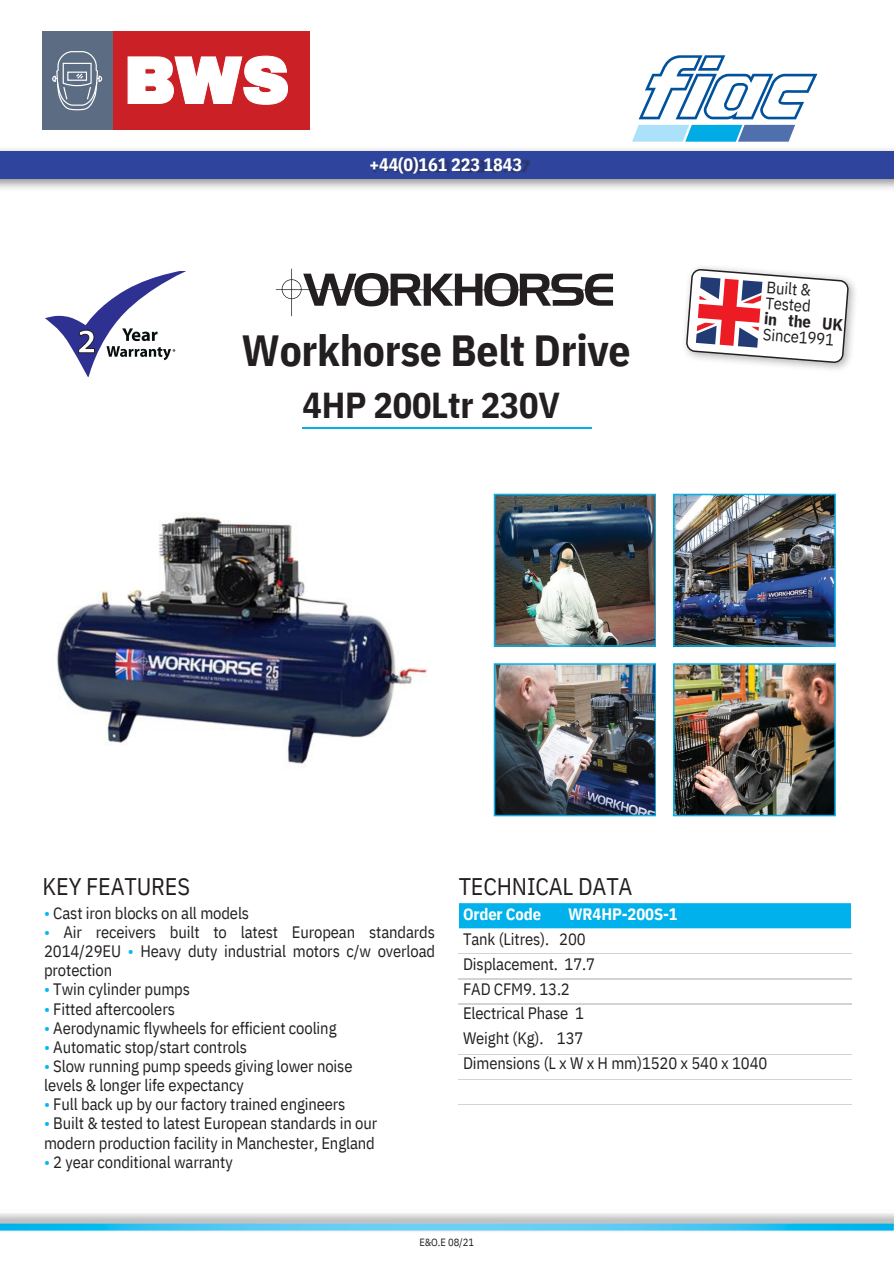
<style>
.page{position:relative;width:894px;height:1264px;background:#fff}
.page>*{position:absolute;margin:0;border:0;box-sizing:border-box;transform-origin:0 0}
.t1{font:700 43.5px "IBM Plex Sans Cond";letter-spacing:-.005em;color:#231f20}
.t2{font:700 36px "IBM Plex Sans Cond";letter-spacing:-.005em;color:#231f20}
.t3{font:24px "IBM Plex Sans Cond";letter-spacing:-.005em;color:#231f20}
.t4{font:700 18px "IBM Plex Sans Cond";letter-spacing:-.005em;color:#fff}
.t5{font:16.5px/24.8px "IBM Plex Sans Cond";letter-spacing:-.005em;color:#231f20}
.t6{font:700 16.5px "IBM Plex Sans Cond";letter-spacing:-.005em;color:#fff}
.t7{font:700 16.5px "IBM Plex Sans Cond";color:#231f20}
.t8{font:10.5px "IBM Plex Sans Cond";color:#231f20}
.s1{color:#00b9f2}
</style>
<div class="page">
<img style="left:0;top:1222px;width:893px;height:9px">
<img style="left:0;top:149px;width:893px;height:40px">
<div style="left:0;top:151px;width:893px;height:27px;background:#2f449c"></div>
<img style="left:372px;top:159px;width:157px;height:15px">
<hr style="left:302px;top:427px;width:289px;height:1px;background:#00b1eb">
<div style="left:459px;top:903px;width:391px;height:25px;background:#00b1eb"></div>
<hr style="left:458px;top:953px;width:197px;height:1px;background:#d1d3d4">
<hr style="left:655px;top:953px;width:196px;height:1px;background:#d1d3d4">
<hr style="left:458px;top:978px;width:197px;height:1px;background:#d1d3d4">
<hr style="left:655px;top:978px;width:196px;height:1px;background:#d1d3d4">
<hr style="left:458px;top:1003px;width:197px;height:1px;background:#d1d3d4">
<hr style="left:655px;top:1003px;width:196px;height:1px;background:#d1d3d4">
<hr style="left:458px;top:1054px;width:197px;height:1px;background:#d1d3d4">
<hr style="left:655px;top:1054px;width:196px;height:1px;background:#d1d3d4">
<hr style="left:458px;top:1079px;width:197px;height:1px;background:#d1d3d4">
<hr style="left:655px;top:1079px;width:196px;height:1px;background:#d1d3d4">
<hr style="left:458px;top:1104px;width:197px;height:1px;background:#d1d3d4">
<hr style="left:655px;top:1104px;width:196px;height:1px;background:#d1d3d4">
<svg style="left:638px;top:55px;width:179px;height:64px"></svg>
<svg style="left:632px;top:125px;width:163px;height:17px;background:#62b0dc"></svg>
<svg style="left:45px;top:271px;width:141px;height:106px"></svg>
<img style="left:493px;top:493px;width:162px;height:153px">
<img style="left:673px;top:493px;width:162px;height:153px">
<img style="left:493px;top:663px;width:162px;height:153px">
<img style="left:673px;top:663px;width:162px;height:153px">
<img style="left:684px;top:267px;width:171px;height:103px">
<svg style="left:276px;top:269px;width:337px;height:47px"></svg>
<svg style="left:685px;top:269px;width:163px;height:94px"></svg>
<div style="left:43px;top:31px;width:70px;height:99px;background:#5c6c82"></div>
<div style="left:113px;top:31px;width:196px;height:99px;background:#cc2027"></div>
<svg style="left:128px;top:56px;width:159px;height:49px"></svg>
<svg style="left:52px;top:51px;width:51px;height:60px"></svg>
<img style="left:56px;top:517px;width:372px;height:249px">
<p class="t4" style="left:369px;top:152px;width:154px">+44(0)161 223 1843</p>
<h1 class="t1" style="left:241px;top:321px;width:390px">Workhorse Belt Drive</h1>
<h2 class="t2" style="left:302px;top:381px;width:259px">4HP 200Ltr 230V</h2>
<p class="t5" style="left:766px;top:279px;width:47px;line-height:15.8px;rotate:4deg">Built &amp;<br>Tested</p>
<p class="t7" style="left:764px;top:307px;width:80px;rotate:4deg">in the UK</p>
<p class="t5" style="left:763px;top:321px;width:73px;rotate:4deg">Since1991</p>
<h3 class="t3" style="left:43px;top:870px;width:149px">KEY FEATURES</h3>
<h3 class="t3" style="left:458px;top:870px;width:175px">TECHNICAL DATA</h3>
<p class="t5" style="left:44px;top:900px;width:206px"><span class="s1">•</span> Cast iron blocks on all models</p>
<p class="t5" style="left:44px;top:922px;width:392px;line-height:19.2px;text-align:justify"><span class="s1">•</span> Air receivers built to latest European standards 2014/29EU <span class="s1">•</span> Heavy duty industrial motors c/w overload protection</p>
<p class="t5" style="left:44px;top:976px;width:147px"><span class="s1">•</span> Twin cylinder pumps</p>
<p class="t5" style="left:44px;top:995px;width:132px"><span class="s1">•</span> Fitted aftercoolers</p>
<p class="t5" style="left:44px;top:1015px;width:294px"><span class="s1">•</span> Aerodynamic flywheels for efficient cooling</p>
<p class="t5" style="left:44px;top:1034px;width:204px"><span class="s1">•</span> Automatic stop/start controls</p>
<p class="t5" style="left:44px;top:1056px;width:310px;line-height:19.2px"><span class="s1">•</span> Slow running pump speeds giving lower noise levels &amp; longer life expectancy</p>
<p class="t5" style="left:44px;top:1091px;width:303px"><span class="s1">•</span> Full back up by our factory trained engineers</p>
<p class="t5" style="left:44px;top:1113px;width:334px;line-height:19.2px"><span class="s1">•</span> Built &amp; tested to latest European standards in our modern production facility in Manchester, England</p>
<p class="t5" style="left:44px;top:1149px;width:190px"><span class="s1">•</span> 2 year conditional warranty</p>
<p class="t6" style="left:463px;top:903px;width:80px">Order Code</p>
<p class="t6" style="left:568px;top:903px;width:111px">WR4HP-200S-1</p>
<p class="t5" style="left:463px;top:926px;width:306px">Tank (Litres). 200<br>Displacement. 17.7<br>FAD CFM9. 13.2<br>Electrical Phase 1<br>Weight (Kg). 137<br>Dimensions (L x W x H mm)1520 x 540 x 1040</p>
<p class="t8" style="left:419px;top:1235px;width:56px">E&amp;O.E 08/21</p>
</div>
